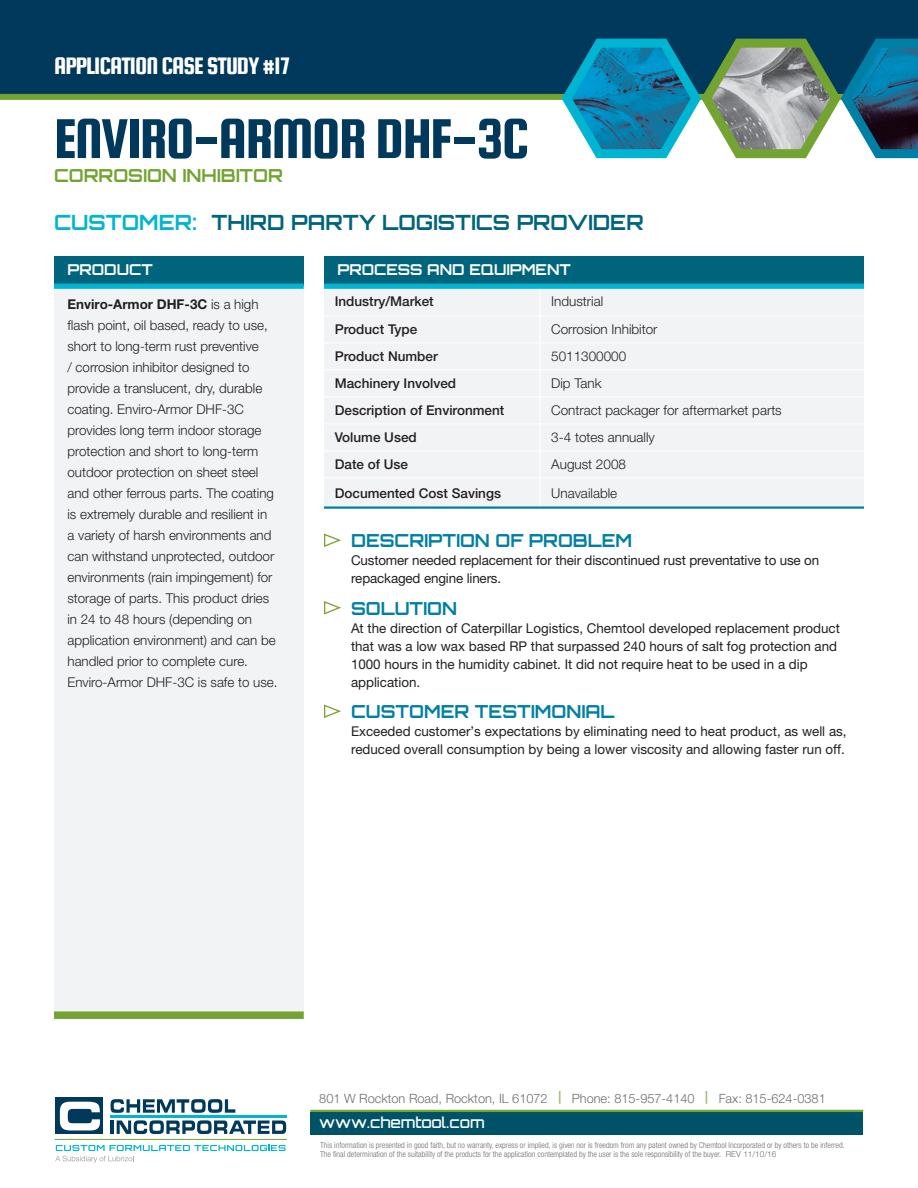
<style>
.page{position:relative;width:918px;height:1188px;background:#fff}
.page>*{position:absolute;margin:0;border:0;box-sizing:border-box;transform-origin:0 0}
.t1{font:60px "Squada One";letter-spacing:-.03em;color:#00395c}
.t2{font:25.5px "Squada One";letter-spacing:-.04em;color:#fff}
.t3{font:700 21px "Orbitron";color:#00657c}
.t4{font:700 18px "Orbitron";color:#007fa5}
.t5{font:700 18px "Orbitron";color:#73a432}
.t6{font:700 15px "Orbitron";color:#fff}
.t7{font:500 15px "Orbitron";color:#fff}
.t8{font:300 13.5px/21px "Helvetica Neue LT Pro";color:#231f20}
.t9{font:13.5px/18px "Helvetica Neue LT Pro";color:#231f20}
.t10{font:500 13.5px "Helvetica Neue LT Pro";color:#231f20}
.t11{font:300 12.75px "Helvetica Neue LT Pro";color:#6c6d70}
.t12{font:300 condensed 8.25px/9px "Helvetica Neue LT Pro";color:#6c6d70}
.s1{color:#00b5d1}
.s2{font-weight:700}
.s3{font-weight:700;color:#97b967}
.s4{font-stretch:normal}
</style>
<div class="page">
<div style="left:0;top:0;width:918px;height:98px;background:#00395c"></div>
<div style="left:0;top:94px;width:918px;height:6px;background:#73a432"></div>
<svg style="left:324px;top:534px;width:17px;height:13px"></svg>
<svg style="left:324px;top:601px;width:17px;height:14px"></svg>
<svg style="left:324px;top:705px;width:17px;height:13px"></svg>
<div style="left:324px;top:256px;width:540px;height:30px;background:#00657c"></div>
<div style="left:324px;top:289px;width:540px;height:217px;background:#f2f3f4"></div>
<hr style="left:324px;top:315px;width:216px;height:1px;background:#fff">
<hr style="left:540px;top:315px;width:324px;height:1px;background:#fff">
<hr style="left:324px;top:342px;width:216px;height:1px;background:#fff">
<hr style="left:540px;top:342px;width:324px;height:1px;background:#fff">
<hr style="left:324px;top:369px;width:216px;height:1px;background:#fff">
<svg style="left:540px;top:289px;width:1px;height:217px"></svg>
<hr style="left:540px;top:369px;width:324px;height:1px;background:#fff">
<hr style="left:324px;top:396px;width:216px;height:1px;background:#fff">
<hr style="left:540px;top:396px;width:324px;height:1px;background:#fff">
<hr style="left:324px;top:423px;width:216px;height:1px;background:#fff">
<hr style="left:540px;top:423px;width:324px;height:1px;background:#fff">
<hr style="left:324px;top:450px;width:216px;height:1px;background:#fff">
<hr style="left:540px;top:450px;width:324px;height:1px;background:#fff">
<hr style="left:324px;top:477px;width:216px;height:1px;background:#fff">
<hr style="left:540px;top:477px;width:324px;height:1px;background:#fff">
<hr style="left:324px;top:506px;width:216px;height:3px;background:#007fa5">
<hr style="left:540px;top:506px;width:324px;height:3px;background:#007fa5">
<div style="left:324px;top:284px;width:216px;height:5px;background:#00b5d1"></div>
<div style="left:540px;top:284px;width:324px;height:5px;background:#00b5d1"></div>
<div style="left:54px;top:256px;width:250px;height:30px;background:#00657c"></div>
<div style="left:54px;top:286px;width:250px;height:729px;background:#f2f3f4"></div>
<div style="left:54px;top:1011px;width:250px;height:8px;background:#73a432"></div>
<div style="left:54px;top:284px;width:250px;height:5px;background:#00b5d1"></div>
<svg style="left:55px;top:1145px;width:231px;height:18px"></svg>
<hr style="left:55px;top:1139px;width:232px;height:1px;background:#73a432">
<svg style="left:56px;top:1098px;width:47px;height:36px"></svg>
<svg style="left:60px;top:1102px;width:40px;height:28px"></svg>
<hr style="left:110px;top:1116px;width:177px;height:2px;background:#00b5d1">
<svg style="left:111px;top:1099px;width:124px;height:14px"></svg>
<svg style="left:111px;top:1120px;width:175px;height:14px"></svg>
<div style="left:310px;top:1112px;width:553px;height:23px;background:#005367"></div>
<hr style="left:310px;top:1110px;width:553px;height:2px;background:#73a432">
<svg style="left:556px;top:38px;width:362px;height:121px"></svg>
<h2 class="t2" style="left:54px;top:52px;width:238px">APPLICATION CASE STUDY #17</h2>
<h1 class="t1" style="left:54px;top:106px;width:477px">ENVIRO-ARMOR DHF-3C</h1>
<h3 class="t5" style="left:54px;top:165px;width:29px">CORROSIO</h3>
<h3 class="t5" style="left:162px;top:165px;width:87px">N INHIBITOR</h3>
<h3 class="t3" style="left:54px;top:210px;width:591px"><span class="s1">CUSTOMER:</span> THIRD PARTY LOGISTICS PROVIDER</h3>
<p class="t6" style="left:68px;top:261px;width:25px">PRODUCT</p>
<p class="t8" style="left:68px;top:294px;width:211px"><span class="s2">Enviro-Armor DHF-3C</span> is a high flash point, oil based, ready to use, short to long-term rust preventive<br>/ corrosion inhibitor designed to provide a translucent, dry, durable coating. Enviro-Armor DHF-3C provides long term indoor storage protection and short to long-term outdoor protection on sheet steel and other ferrous parts. The coating is extremely durable and resilient in a variety of harsh environments and can withstand unprotected, outdoor environments (rain impingement) for storage of parts. This product dries in 24 to 48 hours (depending on application environment) and can be handled prior to complete cure.<br>Enviro-Armor DHF-3C is safe to use.</p>
<p class="t6" style="left:338px;top:261px;width:25px">PROCESS</p>
<p class="t6" style="left:427px;top:261px;width:79px">AND EQUIPME</p>
<p class="t6" style="left:547px;top:261px;width:25px">NT</p>
<p class="t10" style="left:335px;top:293px;width:101px">Industry/Market</p>
<p class="t8" style="left:551px;top:290px;width:53px">Industrial</p>
<p class="t10" style="left:335px;top:321px;width:84px">Product Type</p>
<p class="t8" style="left:551px;top:319px;width:108px">Corrosion Inhibitor</p>
<p class="t10" style="left:335px;top:348px;width:105px">Product Number</p>
<p class="t8" style="left:551px;top:346px;width:77px">5011300000</p>
<p class="t10" style="left:335px;top:375px;width:123px">Machinery Involved</p>
<p class="t8" style="left:551px;top:373px;width:52px">Dip Tank</p>
<p class="t10" style="left:335px;top:402px;width:171px">Description of Environment</p>
<p class="t8" style="left:551px;top:400px;width:232px">Contract packager for aftermarket parts</p>
<p class="t10" style="left:335px;top:429px;width:84px">Volume Used</p>
<p class="t8" style="left:551px;top:427px;width:105px">3-4 totes annually</p>
<p class="t10" style="left:335px;top:456px;width:75px">Date of Use</p>
<p class="t8" style="left:551px;top:454px;width:76px">August 2008</p>
<p class="t10" style="left:335px;top:485px;width:168px">Documented Cost Savings</p>
<p class="t8" style="left:551px;top:482px;width:68px">Unavailable</p>
<h3 class="t4" style="left:351px;top:530px;width:28px">DESCRIPTIO</h3>
<h3 class="t4" style="left:475px;top:530px;width:128px">N OF PROBLEM</h3>
<p class="t9" style="left:351px;top:551px;width:470px">Customer needed replacement for their discontinued rust preventative to use on repackaged engine liners.</p>
<h3 class="t4" style="left:351px;top:597px;width:106px">SOLUTION</h3>
<p class="t9" style="left:351px;top:619px;width:490px">At the direction of Caterpillar Logistics, Chemtool developed replacement product that was a low wax based RP that surpassed 240 hours of salt fog protection and 1000 hours in the humidity cabinet. It did not require heat to be used in a dip application.</p>
<h3 class="t4" style="left:351px;top:701px;width:31px">CUSTOMER</h3>
<h3 class="t4" style="left:475px;top:701px;width:14px">TESTIMO</h3>
<h3 class="t4" style="left:566px;top:701px;width:27px">NIAL</h3>
<p class="t9" style="left:351px;top:722px;width:497px">Exceeded customer’s expectations by eliminating need to heat product, as well as, reduced overall consumption by being a lower viscosity and allowing faster run off.</p>
<p class="t11" style="left:319px;top:1091px;width:508px">801 W Rockton Road, Rockton, IL 61072 <span class="s3">|</span> Phone: 815-957-4140 <span class="s3">|</span> Fax: 815-624-0381</p>
<p class="t7" style="left:319px;top:1113px;width:167px">www.chemtool.com</p>
<p class="t12" style="left:320px;top:1140px;width:526px">This information is presented in good faith, but no warranty, express or implied, is given nor is freedom from any patent owned by Chemtool Incorporated or by others to be inferred.<br>The final determination of the suitability of the products for the application contemplated by the user is the sole responsibility of the buyer. <span class="s4">REV 11/10/16</span></p>
</div>
